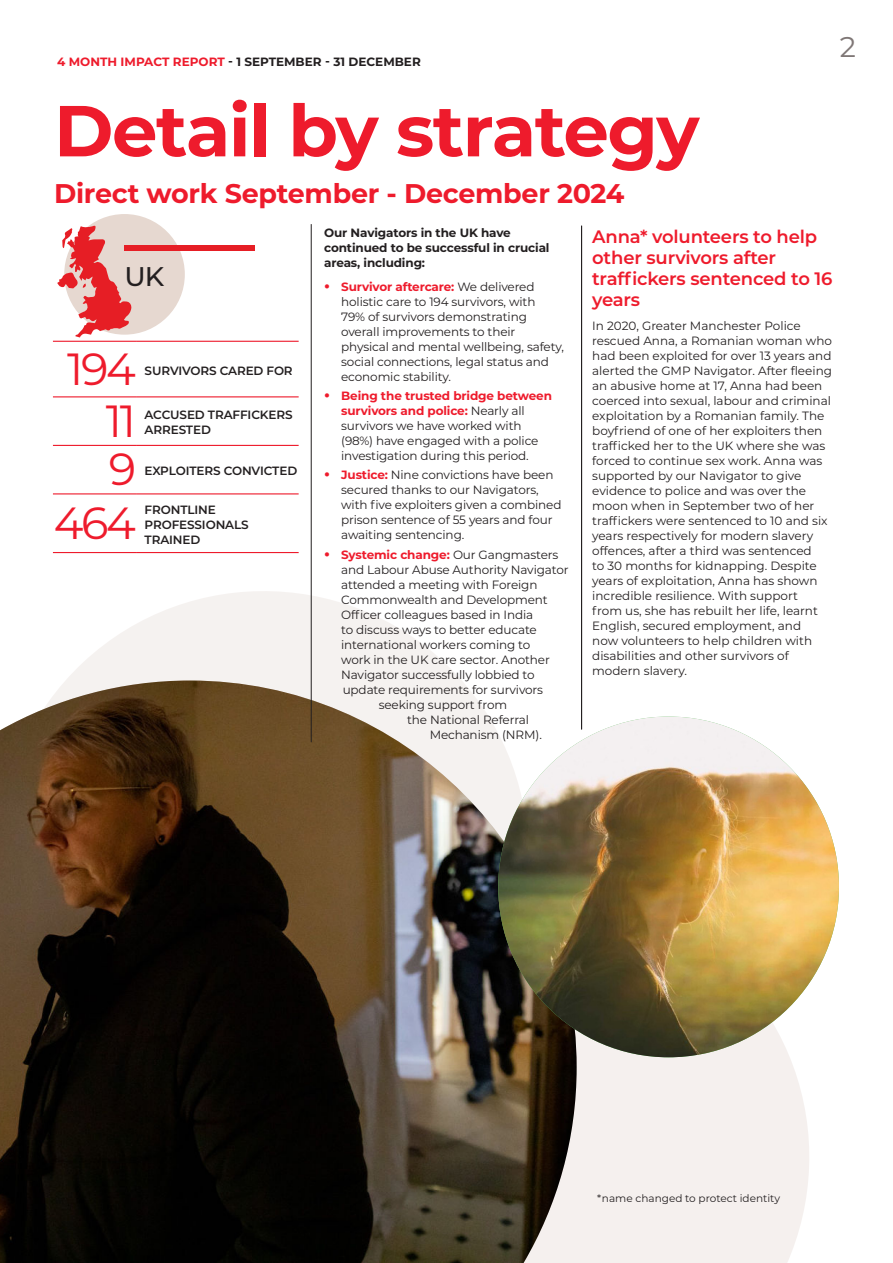
<style>
.page{position:relative;width:893px;height:1263px;background:#fff}
.page>*{position:absolute;margin:0;border:0;box-sizing:border-box;transform-origin:0 0}
.t1{font:700 72px "Montserrat";letter-spacing:-.02em;color:#ee1b2c}
.t2{font:45px "Montserrat";letter-spacing:-.05em;color:#ee1b2c}
.t3{font:28.5px "Montserrat";color:#7f7776}
.t4{font:700 27px "Montserrat";letter-spacing:-.01em;color:#ee1b2c}
.t5{font:500 27px "Montserrat";color:#231f20}
.t6{font:600 18px/21px "Montserrat";letter-spacing:-.01em;color:#ee1b2c}
.t7{font:12px/15px "Montserrat";letter-spacing:-.01em;color:#231f20}
.t8{font:700 12px/15px "Montserrat";letter-spacing:-.01em;color:#231f20}
.t9{font:600 12px/15px "Montserrat";letter-spacing:-.01em;color:#231f20}
.t10{font:700 12px "Montserrat";letter-spacing:-.01em;color:#ee1b2c}
.t11{font:10.5px "Montserrat";color:#231f20}
.s1{color:#ee1b2c}
.s2{font-weight:700;font-size:16.5px;color:#ee1b2c}
.s3{font-weight:700;color:#ee1b2c}
.s4{font-size:16.5px}
.s5{font-weight:400;color:#231f20}
</style>
<div class="page">
<svg style="left:67px;top:562px;width:394px;height:118px;fill:#f5f2f0"></svg>
<svg style="left:577px;top:909px;width:261px;height:354px;fill:#f5f0ee"></svg>
<img style="left:0;top:680px;width:577px;height:583px">
<img style="left:498px;top:716px;width:341px;height:341px;border-radius:170px">
<hr style="left:581px;top:226px;width:1px;height:503px;background:#231f20">
<hr style="left:311px;top:224px;width:1px;height:518px;background:#231f20">
<hr style="left:53px;top:341px;width:83px;height:1px;background:#ee1b2c">
<hr style="left:136px;top:341px;width:163px;height:1px;background:#ee1b2c">
<hr style="left:53px;top:396px;width:83px;height:1px;background:#ee1b2c">
<hr style="left:136px;top:396px;width:163px;height:1px;background:#ee1b2c">
<hr style="left:53px;top:445px;width:83px;height:1px;background:#ee1b2c">
<hr style="left:136px;top:445px;width:163px;height:1px;background:#ee1b2c">
<hr style="left:53px;top:493px;width:83px;height:1px;background:#ee1b2c">
<hr style="left:136px;top:493px;width:163px;height:1px;background:#ee1b2c">
<hr style="left:53px;top:552px;width:83px;height:1px;background:#ee1b2c">
<hr style="left:136px;top:552px;width:163px;height:1px;background:#ee1b2c">
<div style="left:64px;top:214px;width:121px;height:121px;background:#e6d8d0;border-radius:50%"></div>
<svg style="left:57px;top:225px;width:75px;height:112px"></svg>
<div style="left:125px;top:246px;width:130px;height:5px;background:#e61e25"></div>
<p class="t8" style="left:57px;top:55px;width:365px"><span class="s1">4 MONTH IMPACT REPORT</span> - 1 SEPTEMBER - 31 DECEMBER</p>
<h1 class="t1" style="left:54px;top:100px;width:647px">Detail by strategy</h1>
<h3 class="t4" style="left:54px;top:182px;width:572px">Direct work September - December 2024</h3>
<h3 class="t5" style="left:125px;top:261px;width:41px">UK</h3>
<h2 class="t2" style="left:67px;top:351px;width:70px">194</h2>
<p class="t9" style="left:145px;top:364px;width:150px">SURVIVORS CARED FOR</p>
<h2 class="t2" style="left:106px;top:403px;width:32px">11</h2>
<p class="t9" style="left:145px;top:408px;width:150px">ACCUSED TRAFFICKERS<br>ARRESTED</p>
<h2 class="t2" style="left:109px;top:452px;width:29px">9</h2>
<p class="t9" style="left:145px;top:464px;width:154px">EXPLOITERS CONVICTED</p>
<h2 class="t2" style="left:54px;top:505px;width:84px">464</h2>
<p class="t9" style="left:145px;top:503px;width:106px">FRONTLINE<br>PROFESSIONALS<br>TRAINED</p>
<p class="t8" style="left:324px;top:226px;width:227px">Our Navigators in the UK have continued to be successful in crucial areas, including:</p>
<p class="t7" style="left:341px;top:280px;width:224px;text-indent:-17px"><span class="s2">•</span> <span class="s3">Survivor aftercare:</span> We delivered holistic care to 194 survivors, with<br>79% of survivors demonstrating overall improvements to their physical and mental wellbeing, safety, social connections, legal status and economic stability.</p>
<p class="t7" style="left:341px;top:389px;width:212px;text-indent:-17px"><span class="s2">•</span> <span class="s3">Being the trusted bridge between survivors and police:</span> Nearly all survivors we have worked with (98%) have engaged with a police investigation during this period.</p>
<p class="t7" style="left:341px;top:469px;width:222px;text-indent:-17px"><span class="s2">•</span> <span class="s3">Justice:</span> Nine convictions have been secured thanks to our Navigators, with five exploiters given a combined prison sentence of 55 years and four awaiting sentencing.</p>
<p class="t10" style="left:324px;top:549px;width:236px"><span class="s4">•</span> Systemic change: <span class="s5">Our Gangmasters</span></p>
<p class="t7" style="left:341px;top:563px;width:229px">and Labour Abuse Authority Navigator</p>
<p class="t7" style="left:341px;top:578px;width:198px">attended a meeting with Foreign</p>
<p class="t7" style="left:341px;top:593px;width:208px">Commonwealth and Development</p>
<p class="t7" style="left:341px;top:608px;width:194px">Officer colleagues based in India</p>
<p class="t7" style="left:341px;top:623px;width:197px">to discuss ways to better educate</p>
<p class="t7" style="left:341px;top:638px;width:191px">international workers coming to</p>
<p class="t7" style="left:341px;top:653px;width:210px">work in the UK care sector. Another</p>
<p class="t7" style="left:341px;top:668px;width:195px">Navigator successfully lobbied to</p>
<p class="t7" style="left:343px;top:683px;width:202px">update requirements for survivors</p>
<p class="t7" style="left:379px;top:698px;width:130px">seeking support from</p>
<p class="t7" style="left:407px;top:713px;width:123px">the National Referral</p>
<p class="t7" style="left:430px;top:728px;width:114px">Mechanism (NRM).</p>
<h3 class="t6" style="left:592px;top:227px;width:242px">Anna* volunteers to help other survivors after traffickers sentenced to 16 years</h3>
<p class="t7" style="left:592px;top:319px;width:241px">In 2020, Greater Manchester Police rescued Anna, a Romanian woman who had been exploited for over 13 years and alerted the GMP Navigator. After fleeing an abusive home at 17, Anna had been coerced into sexual, labour and criminal exploitation by a Romanian family. The boyfriend of one of her exploiters then trafficked her to the UK where she was forced to continue sex work. Anna was supported by our Navigator to give evidence to police and was over the moon when in September two of her traffickers were sentenced to 10 and six years respectively for modern slavery offences, after a third was sentenced<br>to 30 months for kidnapping. Despite years of exploitation, Anna has shown incredible resilience. With support<br>from us, she has rebuilt her life, learnt English, secured employment, and<br>now volunteers to help children with disabilities and other survivors of modern slavery.</p>
<h3 class="t3" style="left:840px;top:36px;width:18px">2</h3>
<p class="t11" style="left:597px;top:1194px;width:185px">*name changed to protect identity</p>
</div>
